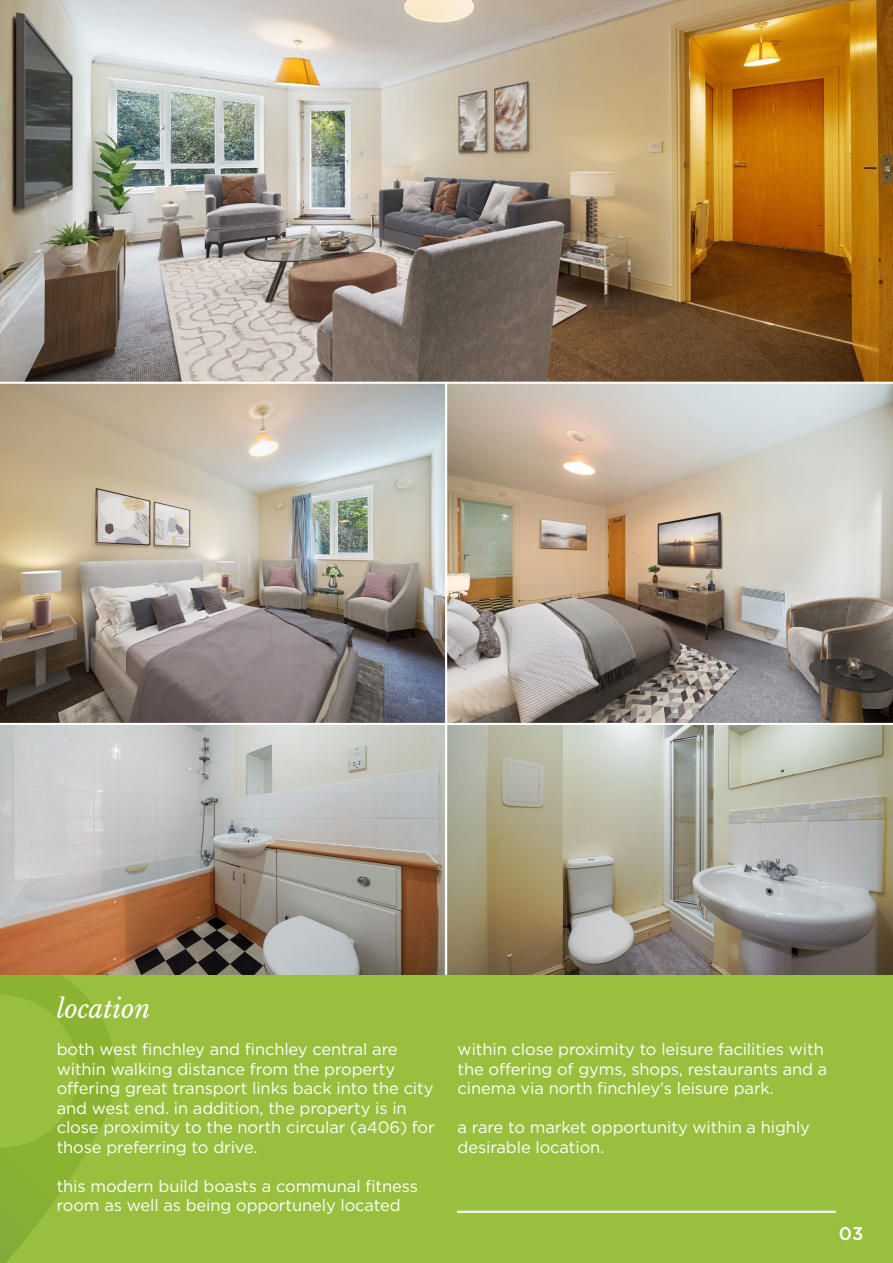
<style>
.page{position:relative;width:893px;height:1263px;background:#fff}
.page>*{position:absolute;margin:0;border:0;box-sizing:border-box;transform-origin:0 0}
.t1{font:italic 25.5px "Libre Baskerville";letter-spacing:-.005em;color:#fff}
.t2{font:500 18.3px "Gotham";color:#fff}
.t3{font:16.5px/19.5px "Homepage Baukasten";letter-spacing:-.005em;color:#fff}
</style>
<div class="page">
<div style="left:0;top:709px;width:893px;height:554px;background:#98bf3d"></div>
<svg style="left:0;top:975px;width:115px;height:288px"></svg>
<hr style="left:457px;top:1211px;width:379px;height:2px;background:#fff">
<img style="left:0;top:0;width:893px;height:975px">
<hr style="left:0;top:382px;width:893px;height:2px;background:#fff">
<hr style="left:0;top:723px;width:893px;height:2px;background:#fff">
<hr style="left:445px;top:383px;width:2px;height:592px;background:#fff">
<h1 class="t1" style="left:57px;top:993px;width:95px">location</h1>
<p class="t3" style="left:57px;top:1039px;width:380px">both west finchley and finchley central are within walking distance from the property offering great transport links back into the city and west end. in addition, the property is in close proximity to the north circular (a406) for those preferring to drive.</p>
<p class="t3" style="left:57px;top:1176px;width:363px">this modern build boasts a communal fitness room as well as being opportunely located</p>
<p class="t3" style="left:458px;top:1039px;width:371px">within close proximity to leisure facilities with the offering of gyms, shops, restaurants and a cinema via north finchley's leisure park.</p>
<p class="t3" style="left:458px;top:1117px;width:354px">a rare to market opportunity within a highly desirable location.</p>
<p class="t2" style="left:839px;top:1223px;width:26px">03</p>
</div>
